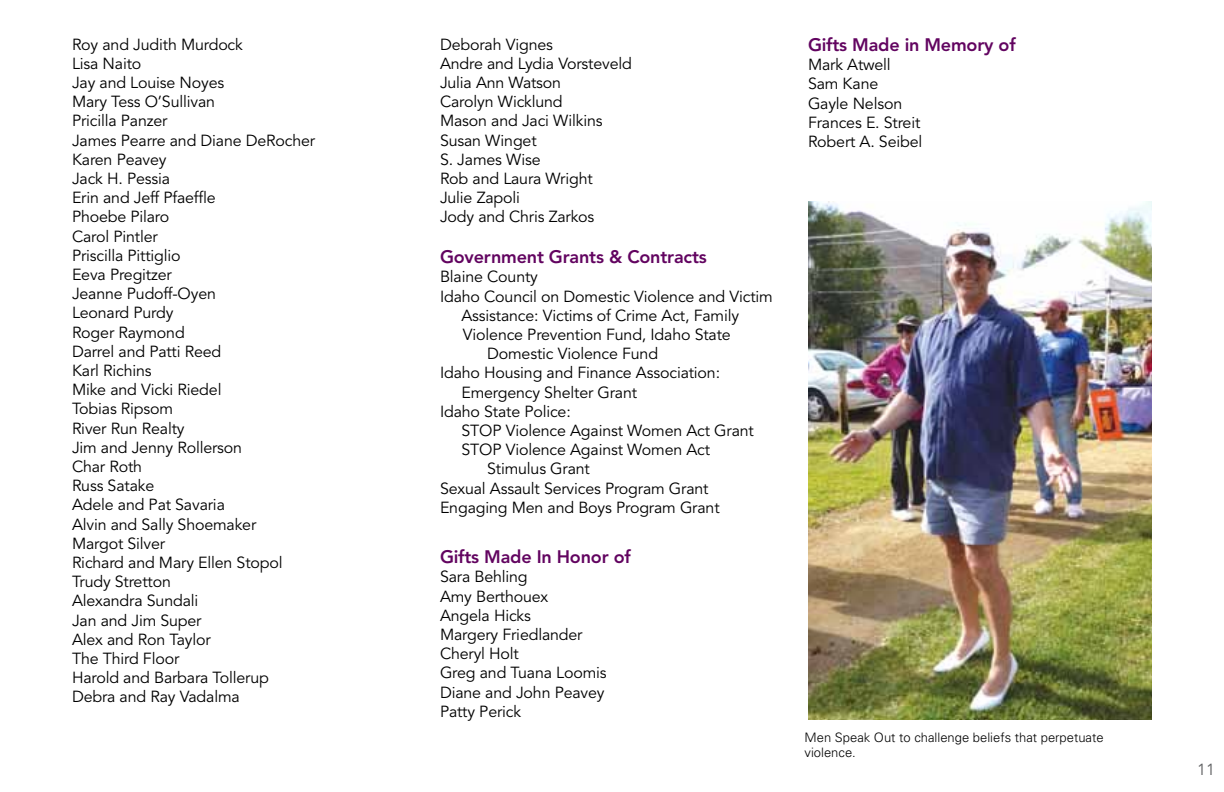
<style>
.page{position:relative;width:1224px;height:792px;background:#fff}
.page>*{position:absolute;margin:0;border:0;box-sizing:border-box;transform-origin:0 0}
.t1{font:800 18px "Avenir";letter-spacing:-.01em;color:#620460}
.t2{font:16px/19.2px "Avenir";letter-spacing:-.01em;color:#000}
.t3{font:16px "Avenir";color:#5f6062}
.t4{font:300 13px/15.6px "Univers";color:#000}
</style>
<div class="page">
<img style="left:808px;top:202px;width:344px;height:518px">
<p class="t2" style="left:72px;top:35px;width:245px">Roy and Judith Murdock<br>Lisa Naito<br>Jay and Louise Noyes<br>Mary Tess O’Sullivan<br>Pricilla Panzer<br>James Pearre and Diane DeRocher<br>Karen Peavey<br>Jack H. Pessia<br>Erin and Jeff Pfaeffle<br>Phoebe Pilaro<br>Carol Pintler<br>Priscilla Pittiglio<br>Eeva Pregitzer<br>Jeanne Pudoff-Oyen<br>Leonard Purdy<br>Roger Raymond<br>Darrel and Patti Reed<br>Karl Richins<br>Mike and Vicki Riedel<br>Tobias Ripsom<br>River Run Realty<br>Jim and Jenny Rollerson<br>Char Roth<br>Russ Satake<br>Adele and Pat Savaria<br>Alvin and Sally Shoemaker<br>Margot Silver<br>Richard and Mary Ellen Stopol<br>Trudy Stretton<br>Alexandra Sundali<br>Jan and Jim Super<br>Alex and Ron Taylor<br>The Third Floor<br>Harold and Barbara Tollerup<br>Debra and Ray Vadalma</p>
<p class="t2" style="left:440px;top:35px;width:193px">Deborah Vignes<br>Andre and Lydia Vorsteveld<br>Julia Ann Watson<br>Carolyn Wicklund<br>Mason and Jaci Wilkins<br>Susan Winget<br>S. James Wise<br>Rob and Laura Wright<br>Julie Zapoli<br>Jody and Chris Zarkos</p>
<p class="t1" style="left:440px;top:246px;width:268px">Government Grants &amp; Contracts</p>
<p class="t2" style="left:440px;top:268px;width:99px">Blaine County</p>
<p class="t2" style="left:440px;top:287px;width:334px">Idaho Council on Domestic Violence and Victim</p>
<p class="t2" style="left:461px;top:306px;width:279px">Assistance: Victims of Crime Act, Family</p>
<p class="t2" style="left:463px;top:325px;width:269px">Violence Prevention Fund, Idaho State</p>
<p class="t2" style="left:487px;top:345px;width:172px">Domestic Violence Fund</p>
<p class="t2" style="left:440px;top:364px;width:282px">Idaho Housing and Finance Association:</p>
<p class="t2" style="left:461px;top:383px;width:177px">Emergency Shelter Grant</p>
<p class="t2" style="left:440px;top:402px;width:132px">Idaho State Police:</p>
<p class="t2" style="left:461px;top:421px;width:294px">STOP Violence Against Women Act Grant</p>
<p class="t2" style="left:461px;top:441px;width:250px">STOP Violence Against Women Act</p>
<p class="t2" style="left:487px;top:460px;width:104px">Stimulus Grant</p>
<p class="t2" style="left:440px;top:479px;width:270px">Sexual Assault Services Program Grant</p>
<p class="t2" style="left:440px;top:498px;width:281px">Engaging Men and Boys Program Grant</p>
<p class="t1" style="left:440px;top:546px;width:192px">Gifts Made In Honor of</p>
<p class="t2" style="left:440px;top:568px;width:168px">Sara Behling<br>Amy Berthouex<br>Angela Hicks<br>Margery Friedlander<br>Cheryl Holt<br>Greg and Tuana Loomis<br>Diane and John Peavey<br>Patty Perick</p>
<p class="t1" style="left:808px;top:34px;width:209px">Gifts Made in Memory of</p>
<p class="t2" style="left:808px;top:56px;width:116px">Mark Atwell<br>Sam Kane<br>Gayle Nelson<br>Frances E. Streit<br>Robert A. Seibel</p>
<p class="t4" style="left:805px;top:729px;width:301px">Men Speak Out to challenge beliefs that perpetuate violence.</p>
<p class="t3" style="left:1197px;top:760px;width:19px">11</p>
</div>
